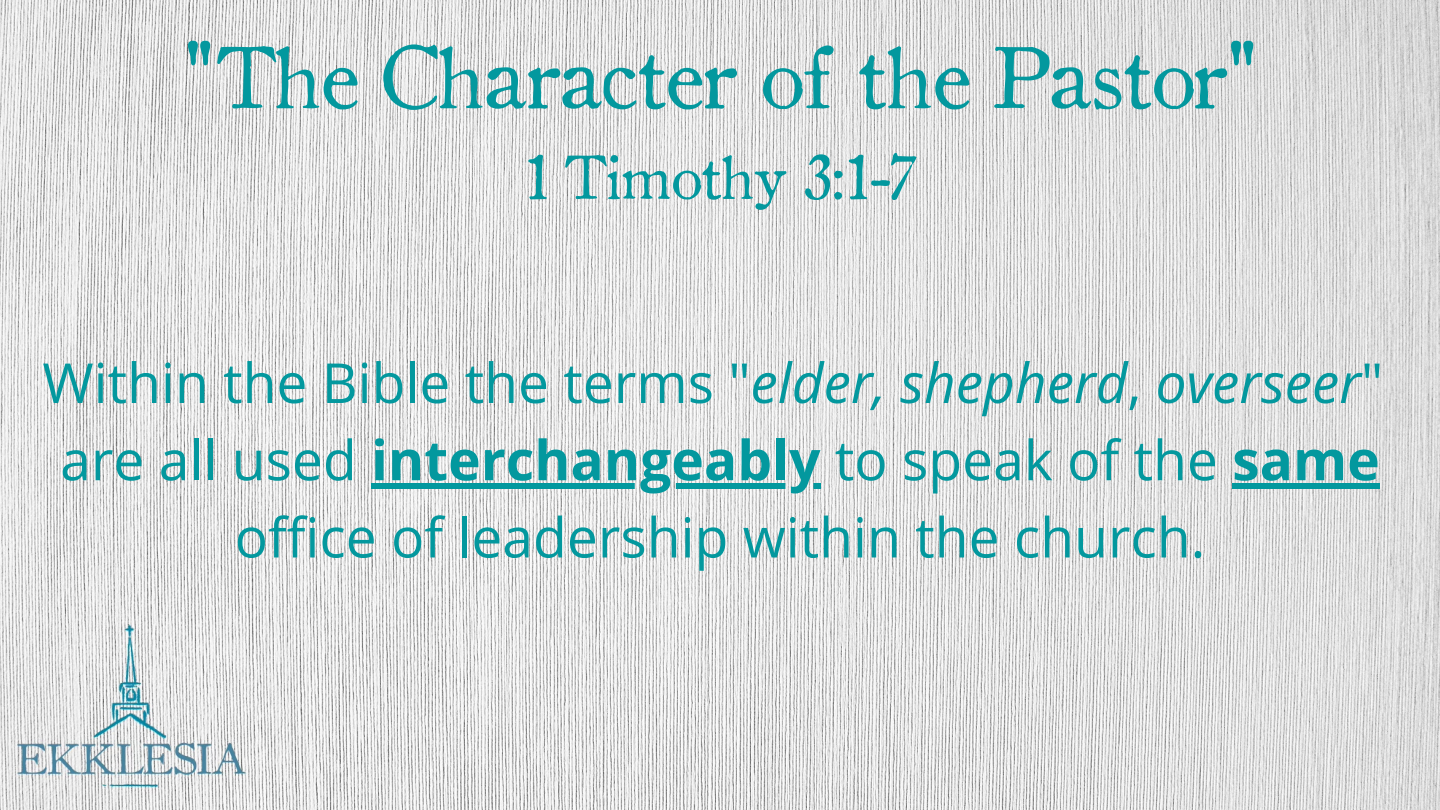
<style>
.page{position:relative;width:1440px;height:810px;background:#fff}
.page>*{position:absolute;margin:0;border:0;box-sizing:border-box;transform-origin:0 0}
.t1{font:85px "Old Style 1 HPLHS";color:#03989e}
.t2{font:60px "Old Style 1 HPLHS";color:#03989e}
.t3{font:55.2px/77.2px "Open Sans";color:#03989e;text-align:center}
.s1{font-style:italic}
.s2{font-weight:700}
</style>
<div class="page">
<img style="left:0;top:0;width:1440px;height:810px">
<svg style="left:371px;top:483px;width:449px;height:5px;background:#25a3a8"></svg>
<div style="left:1232px;top:483px;width:148px;height:5px;background:#03989e"></div>
<h1 class="t1" style="left:182px;top:14px;width:1077px">"The Character of the Pastor"</h1>
<p class="t2" style="left:525px;top:133px;width:391px">1 Timothy 3:1-7</p>
<p class="t3" style="left:42px;top:343px;width:1342px">Within the Bible the terms "<span class="s1">elder, shepherd</span>, <span class="s1">overseer</span>" are all used <span class="s2">interchangeably</span> to speak of the <span class="s2">same </span>office of leadership within the church.</p>
</div>
